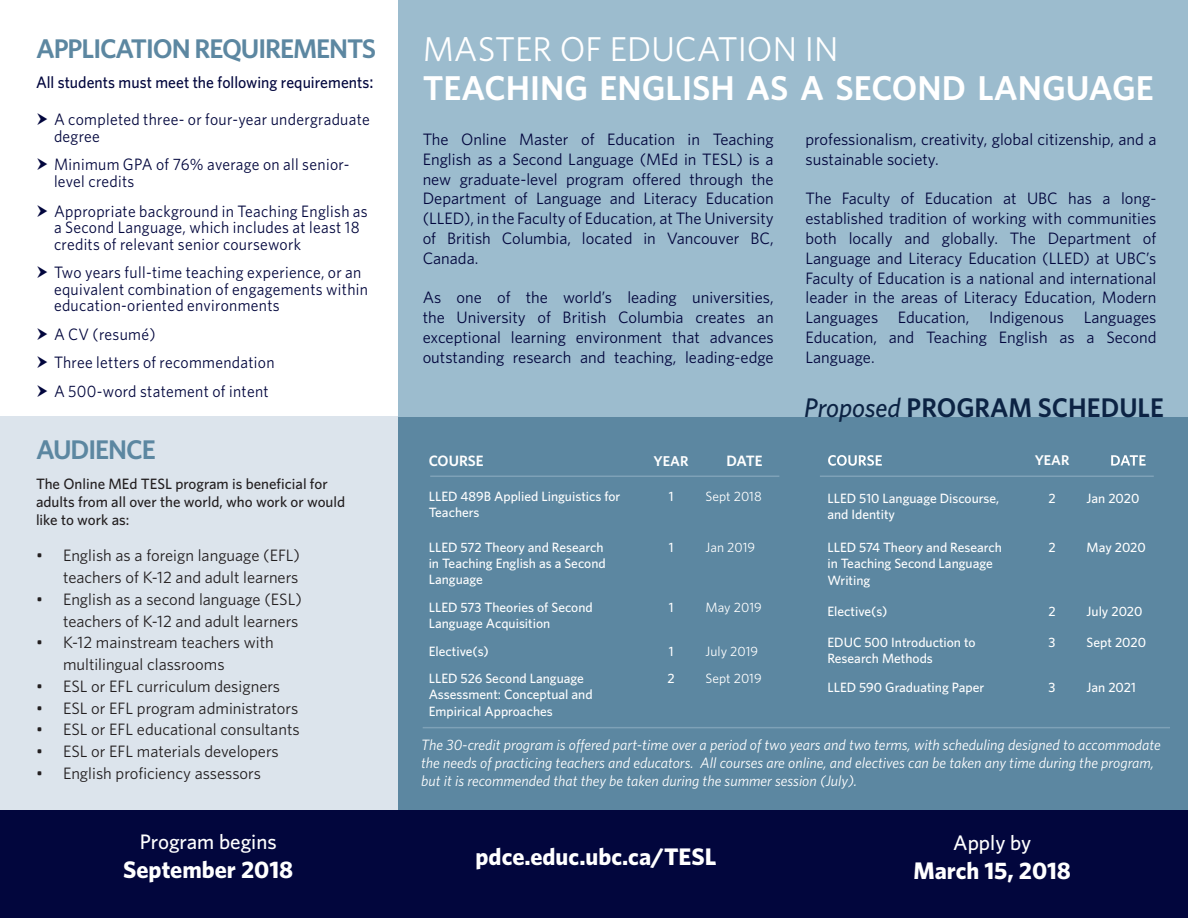
<style>
.page{position:relative;width:1188px;height:918px;background:#fff}
.page>*{position:absolute;margin:0;border:0;box-sizing:border-box;transform-origin:0 0}
.Callout_Box___Basic{font:600 34.5px "Whitney";color:#fff}
.Callout_Box___Basic-2{font:34.5px "Whitney";color:#fff}
.Whitney_Secondary_H{font:600 27px "Whitney";letter-spacing:-.04em;color:#5c87a1}
.Callout_Box___Basic-3{font:600 27px "Whitney";color:#0c2344}
.Callout_Box___Basic-4{font:700 24px "Whitney";color:#fff}
.Callout_Box___Basic-5{font:500 21px "Whitney";color:#fff}
.Callout_Box___Basic-6{font:16.5px/19.8px "Whitney";letter-spacing:.02em;color:#02063d;text-align:justify}
.Callout_Box___Basic-7{font:16.5px/16.5px "Whitney";letter-spacing:.02em;color:#02063d;scale:.95 1}
.t1{font:16.5px/21.8px "Whitney";color:#231f20;text-align:right}
.Callout_Box___Basic-8{font:16.5px/19.8px "Whitney";color:#02063d}
.Whitney_Secondary_H-2{font:500 16.5px "Whitney";color:#02063d;scale:.95 1}
.Callout_Box___Basic-9{font:italic 15px/18px "Whitney";color:#fff}
.Callout_Box___Basic-10{font:500 15px/18px "Whitney";color:#231f20}
.Callout_Box___Basic-11{font:600 15px "Whitney";color:#fff}
.Callout_Box___Basic-12{font:600 14.25px "Whitney";color:#fff}
.Callout_Box___Basic-13{font:600 14.1px "Whitney";color:#fff}
.Callout_Box___Basic-14{font:500 13.5px/16.2px "Whitney";color:#fff}
.Callout_Box___Basic-15{font:13.5px "Whitney";color:#fff}
.s1{font-size:18px}
.s2{font-weight:500;font-style:italic}
</style>
<div class="page">
<div style="left:0;top:417px;width:399px;height:393px;background:#dce4ec"></div>
<div style="left:399px;top:417px;width:789px;height:393px;background:#5c87a1"></div>
<div style="left:399px;top:0;width:789px;height:417px;background:#9cbcce"></div>
<div style="left:0;top:810px;width:1188px;height:108px;background:#02063d"></div>
<hr style="left:430px;top:476px;width:349px;height:1px;background:#7ea1b7">
<hr style="left:820px;top:476px;width:334px;height:1px;background:#7ea1b7">
<hr style="left:423px;top:727px;width:747px;height:1px;background:#7ea1b7">
<p class="Whitney_Secondary_H" style="left:36px;top:30px;width:342px">APPLICATION REQUIREMENTS</p>
<p class="Whitney_Secondary_H-2" style="left:36px;top:71px;width:357px">All students must meet the following requirements<span class="s1">:</span></p>
<p class="Callout_Box___Basic-7" style="left:54px;top:111px;width:334px">A completed three- or four-year undergraduate degree</p>
<p class="Callout_Box___Basic-7" style="left:54px;top:156px;width:313px">Minimum GPA of 76% average on all senior&shy;level credits</p>
<p class="Callout_Box___Basic-7" style="left:54px;top:202px;width:332px">Appropriate background in Teaching English as a Second Language, which includes at least 18 credits of relevant senior coursework</p>
<p class="Callout_Box___Basic-7" style="left:54px;top:264px;width:332px">Two years full-time teaching experience, or an equivalent combination of engagements within education-oriented environments</p>
<p class="Callout_Box___Basic-7" style="left:54px;top:325px;width:108px">A CV (resumé)</p>
<p class="Callout_Box___Basic-7" style="left:54px;top:354px;width:234px">Three letters of recommendation</p>
<p class="Callout_Box___Basic-7" style="left:54px;top:382px;width:228px">A 500-word statement of intent</p>
<p class="Whitney_Secondary_H" style="left:36px;top:432px;width:121px">AUDIENCE</p>
<p class="Callout_Box___Basic-10" style="left:36px;top:475px;width:311px">The Online MEd TESL program is beneficial for adults from all over the world, who work or would like to work as:</p>
<p class="t1" style="left:36px;top:544px;width:266px">• English as a foreign language (EFL) teachers of K-12 and adult learners</p>
<p class="t1" style="left:36px;top:588px;width:267px">• English as a second language (ESL) teachers of K-12 and adult learners</p>
<p class="t1" style="left:63px;top:631px;width:212px;text-align:left;text-indent:-27px">• K-12 mainstream teachers with multilingual classrooms</p>
<p class="t1" style="left:36px;top:675px;width:246px">• ESL or EFL curriculum designers</p>
<p class="t1" style="left:36px;top:697px;width:264px">• ESL or EFL program administrators</p>
<p class="t1" style="left:36px;top:718px;width:265px">• ESL or EFL educational consultants</p>
<p class="t1" style="left:36px;top:740px;width:244px">• ESL or EFL materials developers</p>
<p class="t1" style="left:36px;top:762px;width:227px">• English proficiency assessors</p>
<p class="Callout_Box___Basic-5" style="left:140px;top:828px;width:138px">Program begins</p>
<p class="Callout_Box___Basic-4" style="left:123px;top:853px;width:172px">September 2018</p>
<p class="Callout_Box___Basic-2" style="left:423px;top:26px;width:417px">MASTER OF EDUCATION IN</p>
<p class="Callout_Box___Basic" style="left:423px;top:65px;width:733px">TEACHING ENGLISH AS A SECOND LANGUAGE</p>
<p class="Callout_Box___Basic-6" style="left:423px;top:129px;width:353px">The Online Master of Education in Teaching English as a Second Language (MEd in TESL) is a new graduate-level program offered through the Department of Language and Literacy Education (LLED), in the Faculty of Education, at The University of British Columbia, located in Vancouver BC, Canada.</p>
<p class="Callout_Box___Basic-6" style="left:423px;top:287px;width:353px">As one of the world’s leading universities, the University of British Columbia creates an exceptional learning environment that advances outstanding research and teaching, leading-edge</p>
<p class="Callout_Box___Basic-8" style="left:806px;top:129px;width:352px">professionalism, creativity, global citizenship, and a sustainable society.</p>
<p class="Callout_Box___Basic-6" style="left:806px;top:188px;width:353px">The Faculty of Education at UBC has a long&shy;established tradition of working with communities both locally and globally. The Department of Language and Literacy Education (LLED) at UBC’s Faculty of Education is a national and international leader in the areas of Literacy Education, Modern Languages Education, Indigenous Languages Education, and Teaching English as a Second Language.</p>
<p class="Callout_Box___Basic-3" style="left:804px;top:389px;width:361px"><span class="s2">Proposed</span> PROGRAM SCHEDULE</p>
<p class="Callout_Box___Basic-11" style="left:827px;top:450px;width:57px">COURSE</p>
<p class="Callout_Box___Basic-13" style="left:1035px;top:451px;width:36px">YEAR</p>
<p class="Callout_Box___Basic-11" style="left:1110px;top:450px;width:38px">DATE</p>
<p class="Callout_Box___Basic-14" style="left:827px;top:490px;width:173px">LLED 510 Language Discourse, and Identity</p>
<p class="Callout_Box___Basic-14" style="left:1048px;top:490px;width:9px">2</p>
<p class="Callout_Box___Basic-14" style="left:1087px;top:490px;width:54px">Jan 2020</p>
<p class="Callout_Box___Basic-14" style="left:827px;top:539px;width:176px">LLED 574 Theory and Research in Teaching Second Language<br>Writing</p>
<p class="Callout_Box___Basic-14" style="left:1048px;top:539px;width:9px">2</p>
<p class="Callout_Box___Basic-14" style="left:1087px;top:539px;width:61px">May 2020</p>
<p class="Callout_Box___Basic-14" style="left:827px;top:603px;width:62px">Elective(s)</p>
<p class="Callout_Box___Basic-14" style="left:1048px;top:603px;width:9px">2</p>
<p class="Callout_Box___Basic-14" style="left:1087px;top:603px;width:57px">July 2020</p>
<p class="Callout_Box___Basic-14" style="left:827px;top:634px;width:150px">EDUC 500 Introduction to<br>Research Methods</p>
<p class="Callout_Box___Basic-14" style="left:1049px;top:634px;width:8px">3</p>
<p class="Callout_Box___Basic-14" style="left:1087px;top:634px;width:61px">Sept 2020</p>
<p class="Callout_Box___Basic-14" style="left:827px;top:679px;width:158px">LLED 590 Graduating Paper</p>
<p class="Callout_Box___Basic-14" style="left:1049px;top:679px;width:8px">3</p>
<p class="Callout_Box___Basic-14" style="left:1087px;top:679px;width:51px">Jan 2021</p>
<p class="Callout_Box___Basic-11" style="left:429px;top:451px;width:57px">COURSE</p>
<p class="Callout_Box___Basic-12" style="left:654px;top:452px;width:37px">YEAR</p>
<p class="Callout_Box___Basic-11" style="left:726px;top:451px;width:38px">DATE</p>
<p class="Callout_Box___Basic-14" style="left:429px;top:488px;width:193px">LLED 489B Applied Linguistics for<br>Teachers</p>
<p class="Callout_Box___Basic-14" style="left:669px;top:488px;width:6px">1</p>
<p class="Callout_Box___Basic-15" style="left:706px;top:487px;width:58px">Sept 2018</p>
<p class="Callout_Box___Basic-14" style="left:429px;top:539px;width:179px">LLED 572 Theory and Research in Teaching English as a Second<br>Language</p>
<p class="Callout_Box___Basic-14" style="left:669px;top:539px;width:6px">1</p>
<p class="Callout_Box___Basic-15" style="left:706px;top:538px;width:51px">Jan 2019</p>
<p class="Callout_Box___Basic-14" style="left:429px;top:599px;width:166px">LLED 573 Theories of Second<br>Language Acquisition</p>
<p class="Callout_Box___Basic-14" style="left:669px;top:599px;width:6px">1</p>
<p class="Callout_Box___Basic-15" style="left:706px;top:598px;width:58px">May 2019</p>
<p class="Callout_Box___Basic-14" style="left:429px;top:643px;width:62px">Elective(s)</p>
<p class="Callout_Box___Basic-14" style="left:669px;top:643px;width:6px">1</p>
<p class="Callout_Box___Basic-15" style="left:706px;top:642px;width:54px">July 2019</p>
<p class="Callout_Box___Basic-14" style="left:429px;top:670px;width:165px">LLED 526 Second Language<br>Assessment: Conceptual and<br>Empirical Approaches</p>
<p class="Callout_Box___Basic-14" style="left:667px;top:670px;width:9px">2</p>
<p class="Callout_Box___Basic-15" style="left:706px;top:669px;width:58px">Sept 2019</p>
<p class="Callout_Box___Basic-9" style="left:421px;top:735px;width:741px">The 30-credit program is offered part-time over a period of two years and two terms, with scheduling designed to accommodate the needs of practicing teachers and educators. All courses are online, and electives can be taken any time during the program, but it is recommended that they be taken during the summer session (July).</p>
<p class="Callout_Box___Basic-4" style="left:476px;top:840px;width:242px">pdce.educ.ubc.ca/TESL</p>
<p class="Callout_Box___Basic-5" style="left:953px;top:829px;width:80px">Apply by</p>
<p class="Callout_Box___Basic-4" style="left:913px;top:855px;width:159px">March 15, 2018</p>
</div>
